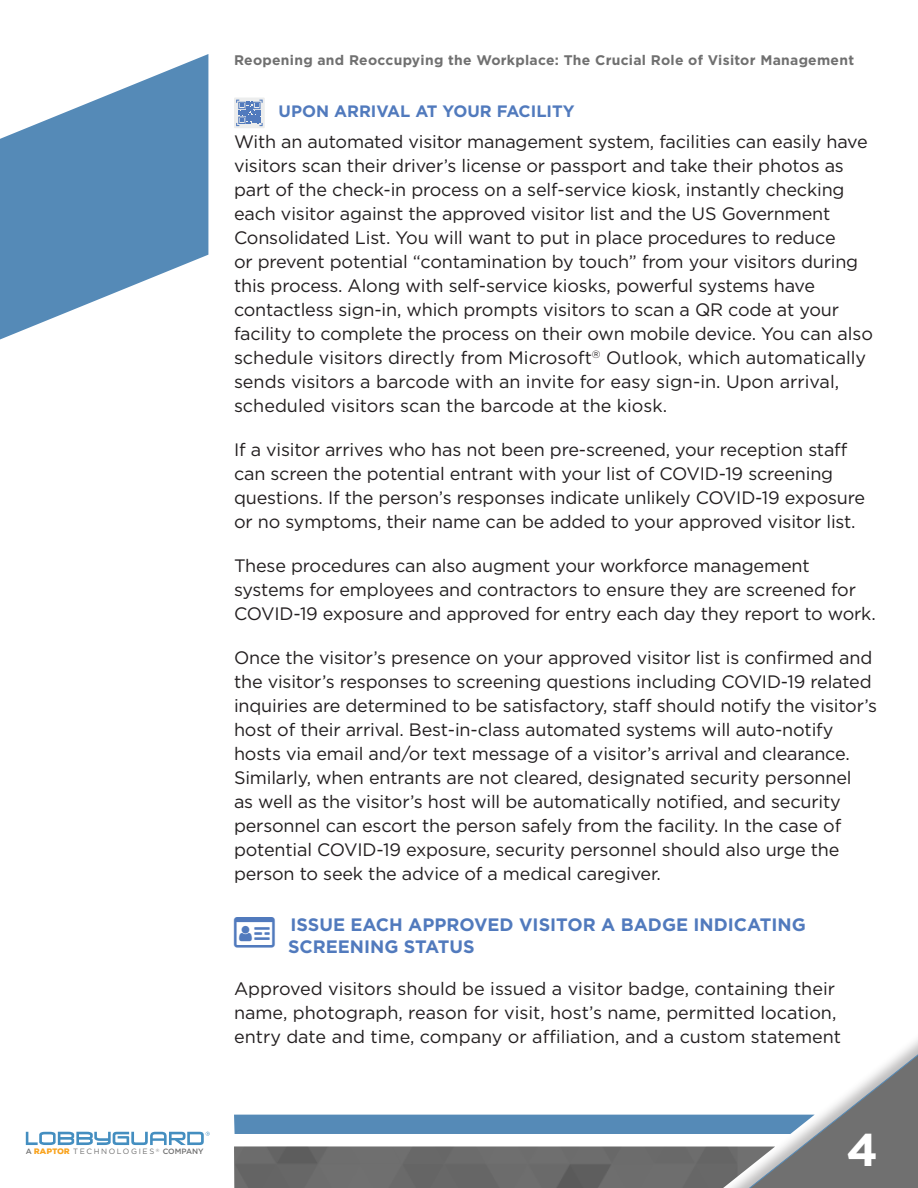
<style>
.page{position:relative;width:918px;height:1188px;background:#fff}
.page>*{position:absolute;margin:0;border:0;box-sizing:border-box;transform-origin:0 0}
.t1{font:700 45.9px "Gotham";color:#fff}
.Headline{font:18px/24px "Gotham";letter-spacing:-.01em;color:#231f20}
.Headline-2{font:700 18px/21.6px "Gotham";color:#517abd}
.t2{font:700 16.5px "Gotham";color:#517abd}
.t3{font:700 13.95px "Gotham";letter-spacing:.02em;color:#707070}
.t4{font:7.65px "Gotham";letter-spacing:.21em;color:#707070}
.s1{font-weight:500}
.s2{font-family:"Nexa Rust Sans";font-weight:900;color:#f9a21c}
</style>
<div class="page">
<svg style="left:26px;top:1132px;width:184px;height:13px"></svg>
<svg style="left:234px;top:1039px;width:684px;height:149px"></svg>
<img style="left:234px;top:1146px;width:541px;height:42px">
<svg style="left:0;top:54px;width:208px;height:286px;fill:#558ab7"></svg>
<svg style="left:234px;top:98px;width:31px;height:30px"></svg>
<p class="t3" style="left:234px;top:51px;width:622px">Reopening and Reoccupying the Workplace: The Crucial Role of Visitor Management</p>
<p class="t2" style="left:279px;top:100px;width:298px">UPON ARRIVAL AT YOUR FACILITY</p>
<p class="Headline" style="left:234px;top:129px;width:641px">With an automated visitor management system, facilities can easily have visitors scan their driver’s license or passport and take their photos as part of the check-in process on a self-service kiosk, instantly checking each visitor against the approved visitor list and the US Government Consolidated List. You will want to put in place procedures to reduce<br>or prevent potential “contamination by touch” from your visitors during this process. Along with self-service kiosks, powerful systems have contactless sign-in, which prompts visitors to scan a QR code at your facility to complete the process on their own mobile device. You can also schedule visitors directly from Microsoft<sup>®</sup> Outlook, which automatically sends visitors a barcode with an invite for easy sign-in. Upon arrival, scheduled visitors scan the barcode at the kiosk.</p>
<p class="Headline" style="left:234px;top:437px;width:633px">If a visitor arrives who has not been pre-screened, your reception staff can screen the potential entrant with your list of COVID-19 screening questions. If the person’s responses indicate unlikely COVID-19 exposure or no symptoms, their name can be added to your approved visitor list.</p>
<p class="Headline" style="left:234px;top:554px;width:643px">These procedures can also augment your workforce management systems for employees and contractors to ensure they are screened for<br>COVID-19 exposure and approved for entry each day they report to work.</p>
<p class="Headline" style="left:234px;top:646px;width:645px">Once the visitor’s presence on your approved visitor list is confirmed and the visitor’s responses to screening questions including COVID-19 related inquiries are determined to be satisfactory, staff should notify the visitor’s host of their arrival. Best-in-class automated systems will auto-notify hosts via email and/or text message of a visitor’s arrival and clearance.<br>Similarly, when entrants are not cleared, designated security personnel<br>as well as the visitor’s host will be automatically notified, and security personnel can escort the person safely from the facility. In the case of potential COVID-19 exposure, security personnel should also urge the person to seek the advice of a medical caregiver.</p>
<p class="Headline-2" style="left:288px;top:914px;width:519px">ISSUE EACH APPROVED VISITOR A BADGE INDICATING<br>SCREENING STATUS</p>
<p class="Headline" style="left:234px;top:977px;width:609px">Approved visitors should be issued a visitor badge, containing their name, photograph, reason for visit, host’s name, permitted location, entry date and time, company or affiliation, and a custom statement</p>
<p class="t4" style="left:26px;top:1147px;width:179px"><span class="s1">A</span><span class="s2">RAPTOR</span> TECHNOLOGIES <sup>®</sup> <span class="s1">COMPANY</span></p>
<h1 class="t1" style="left:846px;top:1119px;width:33px">4</h1>
</div>
